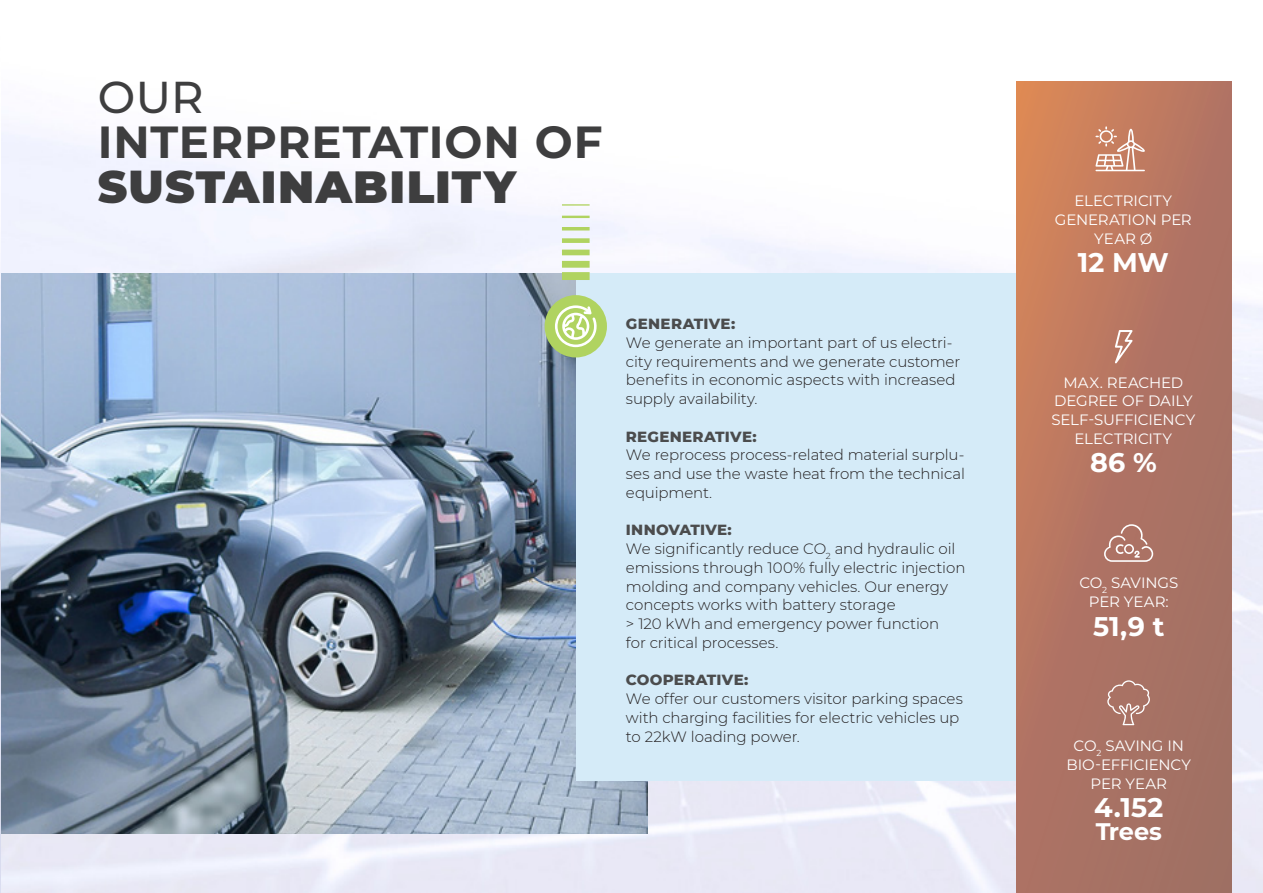
<style>
.page{position:relative;width:1263px;height:893px;background:#fff}
.page>*{position:absolute;margin:0;border:0;box-sizing:border-box;transform-origin:0 0}
.t1{font:700 45px "Montserrat";letter-spacing:.02em;color:#3e3e3f}
.t2{font:900 45px "Montserrat";letter-spacing:.03em;color:#3e3e3f}
.t3{font:500 44.7px "Montserrat";color:#3e3e3f}
.t4{font:700 27px "Montserrat";color:#fff}
.t5{font:700 24px "Montserrat";letter-spacing:-.005em;color:#fff}
.t6{font:300 15px/18.8px "Montserrat";letter-spacing:-.005em;color:#231f20}
.t7{font:15px/18.8px "Montserrat";letter-spacing:-.005em;color:#fff;text-align:center}
.t8{font:800 15px "Montserrat";letter-spacing:.02em;color:#4b4c4d}
.s1{font-weight:800;color:#4b4c4d}
</style>
<div class="page">
<img style="left:1px;top:81px;width:1262px;height:812px">
<img style="left:1px;top:273px;width:646px;height:560px">
<div style="left:576px;top:273px;width:444px;height:507px;background:#d5ebf8"></div>
<img style="left:0;top:270px;width:1px;height:623px">
<svg style="left:1016px;top:82px;width:215px;height:811px;background:#b37562"></svg>
<svg style="left:1095px;top:126px;width:51px;height:45px;background:#d29c85"></svg>
<svg style="left:1115px;top:330px;width:17px;height:33px"></svg>
<div style="left:545px;top:295px;width:62px;height:62px;background:#b0d360;border-radius:50%"></div>
<svg style="left:555px;top:305px;width:42px;height:42px"></svg>
<div style="left:562px;top:272px;width:28px;height:8px;background:#b0d360"></div>
<div style="left:562px;top:261px;width:28px;height:7px;background:#b0d360"></div>
<div style="left:562px;top:250px;width:28px;height:5px;background:#b0d360"></div>
<div style="left:562px;top:238px;width:28px;height:5px;background:#b0d360"></div>
<hr style="left:562px;top:227px;width:28px;height:3px;background:#b0d360">
<hr style="left:562px;top:216px;width:28px;height:2px;background:#b0d360">
<hr style="left:562px;top:204px;width:28px;height:2px;background:#b0d360">
<svg style="left:1104px;top:524px;width:49px;height:38px;background:#bb8a7f"></svg>
<svg style="left:1107px;top:680px;width:43px;height:45px;background:#b48478"></svg>
<h2 class="t3" style="left:98px;top:67px;width:107px">OUR</h2>
<h1 class="t1" style="left:98px;top:112px;width:506px">INTERPRETATION OF</h1>
<h1 class="t2" style="left:98px;top:153px;width:420px">SUSTAINABILITY</h1>
<p class="t8" style="left:626px;top:313px;width:111px">GENERATIVE:</p>
<p class="t6" style="left:626px;top:333px;width:336px">We generate an important part of us electri&shy;city requirements and we generate customer benefits in economic aspects with increased supply availability.</p>
<p class="t8" style="left:626px;top:425px;width:132px">REGENERATIVE:</p>
<p class="t6" style="left:626px;top:445px;width:341px;text-align:justify">We reprocess process-related material surplu&shy;ses and use the waste heat from the technical equipment.</p>
<p class="t6" style="left:626px;top:520px;width:341px"><span class="s1">INNOVATIVE:<br></span>We significantly reduce CO<sub>2</sub> and hydraulic oil emissions through 100% fully electric injection molding and company vehicles. Our energy concepts works with battery storage<br>&gt; 120 kWh and emergency power function<br>for critical processes.</p>
<p class="t8" style="left:626px;top:669px;width:124px">COOPERATIVE:</p>
<p class="t6" style="left:626px;top:689px;width:338px">We offer our customers visitor parking spaces with charging facilities for electric vehicles up to 22kW loading power.</p>
<p class="t7" style="left:1055px;top:191px;width:138px">ELECTRICITY<br>GENERATION PER<br>YEAR Ø</p>
<h3 class="t4" style="left:1078px;top:245px;width:92px">12 MW</h3>
<p class="t7" style="left:1051px;top:372px;width:145px">MAX. REACHED<br>DEGREE OF DAILY<br>SELF-SUFFICIENCY<br>ELECTRICITY</p>
<h3 class="t4" style="left:1090px;top:445px;width:68px">86 %</h3>
<p class="t7" style="left:1079px;top:573px;width:100px">CO<sub>2</sub> SAVINGS<br>PER YEAR:</p>
<h3 class="t4" style="left:1093px;top:608px;width:73px">51,9 t</h3>
<p class="t7" style="left:1066px;top:736px;width:126px">CO<sub>2</sub> SAVING IN<br>BIO-EFFICIENCY<br>PER YEAR</p>
<h3 class="t4" style="left:1094px;top:790px;width:71px">4.152</h3>
<h3 class="t5" style="left:1096px;top:815px;width:68px">Trees</h3>
</div>
